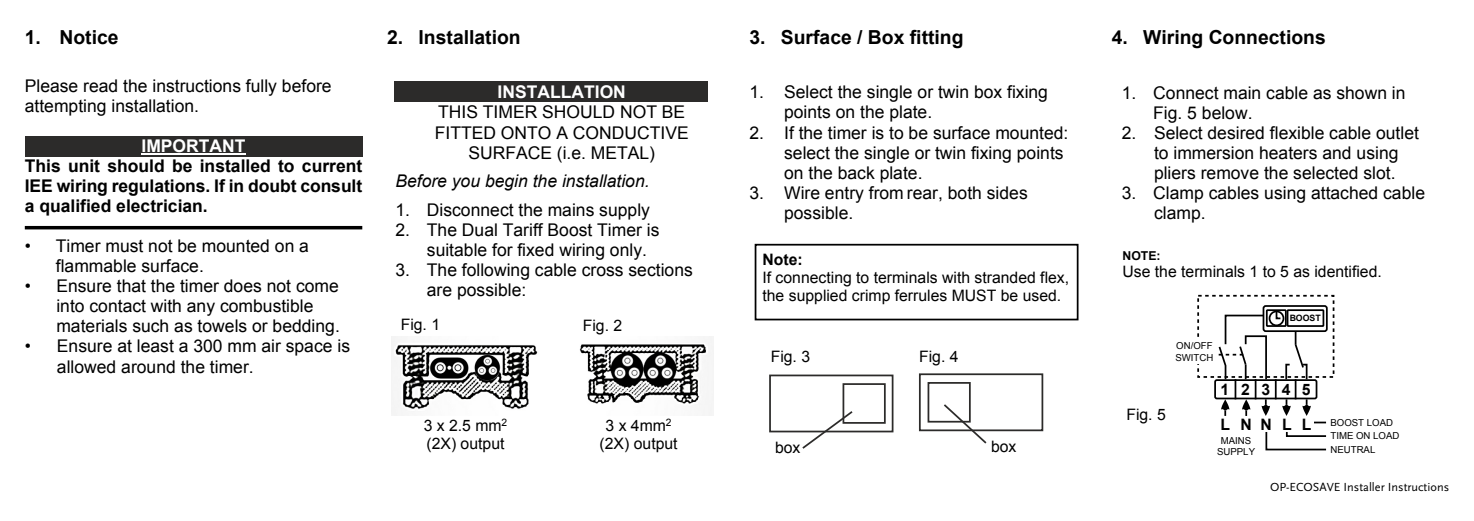
<style>
.page{position:relative;width:1474px;height:521px;background:#fff}
.page>*{position:absolute;margin:0;border:0;box-sizing:border-box;transform-origin:0 0}
.t1{font:700 19.25px "Arial";color:#000}
.t2{font:17.5px/20.1px "Arial";color:#000}
.t3{font:700 17.5px/20.1px "Arial";color:#000;text-align:justify}
.t4{font:italic 17.5px "Arial";color:#000}
.t5{font:700 17.5px "Arial";color:#fff}
.t6{font:15.75px/18px "Arial";color:#000}
.t7{font:700 15.75px "Arial";letter-spacing:.65em;color:#000}
.t8{font:12.25px "Scala Sans";color:#000}
.t9{font:700 12.25px "Arial";color:#000}
.t10{font:9.62px/13.7px "Arial";color:#000}
.t11{font:700 8.75px "Arial";color:#000}
</style>
<div class="page">
<div style="left:25px;top:137px;width:337px;height:20px;background:#2c2b2a"></div>
<hr style="left:141px;top:153px;width:104px;height:1px;background:#fff">
<div style="left:394px;top:81px;width:313px;height:21px;background:#2c2b2a"></div>
<div style="left:769px;top:374px;width:124px;height:58px;border:2px solid #2c2b2a"></div>
<div style="left:842px;top:383px;width:43px;height:41px;border:2px solid #2c2b2a"></div>
<div style="left:919px;top:373px;width:124px;height:58px;border:2px solid #2c2b2a"></div>
<div style="left:927px;top:382px;width:43px;height:40px;border:2px solid #2c2b2a"></div>
<svg style="left:942px;top:402px;width:46px;height:42px"></svg>
<svg style="left:800px;top:409px;width:54px;height:40px"></svg>
<div style="left:1197px;top:295px;width:137px;height:83px;border:2px dashed #000"></div>
<div style="left:1262px;top:305px;width:65px;height:27px;border:2px solid #000;border-radius:2px"></div>
<div style="left:1286px;top:309px;width:38px;height:18px;border:2px solid #000"></div>
<div style="left:1265px;top:309px;width:21px;height:18px;border:2px solid #000"></div>
<svg style="left:1268px;top:310px;width:16px;height:16px"></svg>
<svg style="left:1274px;top:310px;width:8px;height:10px"></svg>
<svg style="left:1284px;top:331px;width:24px;height:48px"></svg>
<div style="left:1214px;top:379px;width:103px;height:20px;border:2px solid #000;border-radius:2px"></div>
<hr style="left:1234px;top:379px;width:2px;height:20px;background:#000">
<hr style="left:1254px;top:379px;width:2px;height:20px;background:#000">
<hr style="left:1274px;top:379px;width:2px;height:20px;background:#000">
<hr style="left:1294px;top:379px;width:2px;height:20px;background:#000">
<svg style="left:1216px;top:314px;width:51px;height:67px"></svg>
<svg style="left:1220px;top:399px;width:9px;height:17px"></svg>
<svg style="left:1241px;top:399px;width:9px;height:17px"></svg>
<svg style="left:1261px;top:399px;width:8px;height:17px"></svg>
<svg style="left:1282px;top:399px;width:8px;height:17px"></svg>
<svg style="left:1302px;top:399px;width:8px;height:17px"></svg>
<svg style="left:1265px;top:432px;width:62px;height:19px"></svg>
<div style="left:1173px;top:340px;width:42px;height:23px;background:#fff"></div>
<img style="left:391px;top:336px;width:322px;height:79px">
<hr style="left:25px;top:226px;width:337px;height:3px;background:#000">
<div style="left:754px;top:244px;width:324px;height:76px;border:2px solid #000"></div>
<p class="t1" style="left:25px;top:30px;width:95px">1. Notice</p>
<p class="t1" style="left:387px;top:30px;width:135px">2. Installation</p>
<p class="t1" style="left:749px;top:30px;width:216px">3. Surface / Box fitting</p>
<p class="t1" style="left:1111px;top:30px;width:215px">4. Wiring Connections</p>
<p class="t2" style="left:25px;top:77px;width:308px">Please read the instructions fully before attempting installation.</p>
<p class="t5" style="left:141px;top:139px;width:106px">IMPORTANT</p>
<p class="t3" style="left:25px;top:157px;width:339px">This unit should be installed to current IEE wiring regulations. If in doubt consult a qualified electrician.</p>
<p class="t2" style="left:56px;top:237px;width:255px;text-indent:-31px">• Timer must not be mounted on a flammable surface.</p>
<p class="t2" style="left:56px;top:278px;width:285px;text-indent:-32px">• Ensure that the timer does not come into contact with any combustible materials such as towels or bedding.</p>
<p class="t2" style="left:57px;top:338px;width:294px;text-indent:-32px">• Ensure at least a 300 mm air space is allowed around the timer.</p>
<p class="t5" style="left:497px;top:86px;width:130px">INSTALLATION</p>
<p class="t2" style="left:435px;top:104px;width:255px;text-align:center">THIS TIMER SHOULD NOT BE<br>FITTED ONTO A CONDUCTIVE<br>SURFACE (i.e. METAL)</p>
<p class="t4" style="left:395px;top:175px;width:256px">Before you begin the installation.</p>
<p class="t2" style="left:395px;top:201px;width:256px">1. Disconnect the mains supply</p>
<p class="t2" style="left:427px;top:221px;width:234px;text-indent:-32px">2. The Dual Tariff Boost Timer is suitable for fixed wiring only.</p>
<p class="t2" style="left:427px;top:261px;width:267px;text-indent:-32px">3. The following cable cross sections are possible:</p>
<p class="t6" style="left:401px;top:316px;width:41px">Fig. 1</p>
<p class="t6" style="left:583px;top:318px;width:41px">Fig. 2</p>
<p class="t6" style="left:423px;top:418px;width:85px">3 x 2.5 mm<sup>2 </sup>(2X) output</p>
<p class="t6" style="left:599px;top:418px;width:80px;text-align:center">3 x 4mm<sup>2 </sup>(2X) output</p>
<p class="t2" style="left:784px;top:84px;width:265px;text-indent:-35px">1. Select the single or twin box fixing points on the plate.</p>
<p class="t2" style="left:784px;top:124px;width:286px;text-indent:-35px">2. If the timer is to be surface mounted: select the single or twin fixing points on the back plate.</p>
<p class="t2" style="left:784px;top:184px;width:245px;text-indent:-35px">3. Wire entry from rear, both sides possible.</p>
<p class="t7" style="left:762px;top:253px;width:42px">Note:</p>
<p class="t6" style="left:762px;top:270px;width:308px">If connecting to terminals with stranded flex, the supplied crimp ferrules MUST be used.</p>
<p class="t6" style="left:770px;top:349px;width:41px">Fig. 3</p>
<p class="t6" style="left:775px;top:440px;width:27px">box</p>
<p class="t6" style="left:919px;top:349px;width:41px">Fig. 4</p>
<p class="t6" style="left:991px;top:439px;width:27px">box</p>
<p class="t2" style="left:1153px;top:84px;width:254px;text-indent:-32px">1. Connect main cable as shown in<br>Fig. 5 below.</p>
<p class="t2" style="left:1153px;top:124px;width:266px;text-indent:-32px">2. Select desired flexible cable outlet to immersion heaters and using pliers remove the selected slot.</p>
<p class="t2" style="left:1154px;top:185px;width:272px;text-indent:-32px">3. Clamp cables using attached cable clamp.</p>
<p class="t9" style="left:1122px;top:251px;width:40px">NOTE:</p>
<p class="t6" style="left:1122px;top:264px;width:261px">Use the terminals 1 to 5 as identified.</p>
<p class="t6" style="left:1126px;top:407px;width:41px">Fig. 5</p>
<p class="t10" style="left:1175px;top:341px;width:39px;line-height:11px">ON/OFF<br>SWITCH</p>
<p class="t11" style="left:1289px;top:314px;width:33px">BOOST</p>
<p class="t7" style="left:1220px;top:383px;width:91px">12345</p>
<p class="t7" style="left:1220px;top:418px;width:92px">LNNLL</p>
<p class="t10" style="left:1217px;top:436px;width:39px;line-height:11px;text-align:center">MAINS<br>SUPPLY</p>
<p class="t10" style="left:1330px;top:416px;width:70px">BOOST LOAD<br>TIME ON LOAD<br>NEUTRAL</p>
<p class="t8" style="left:1269px;top:482px;width:181px">OP-ECOSAVE Installer Instructions</p>
</div>
